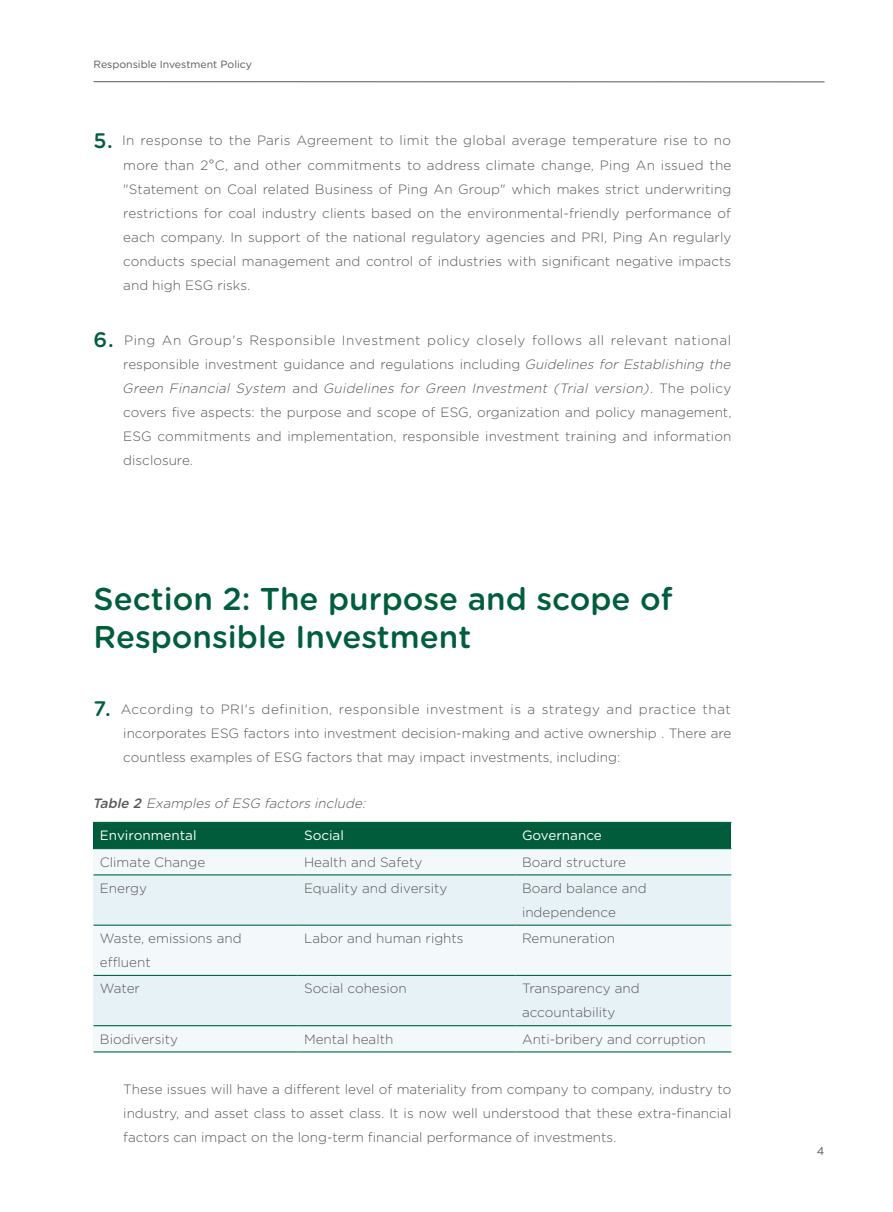
<style>
.page{position:relative;width:893px;height:1212px;background:#fff}
.page>*{position:absolute;margin:0;border:0;box-sizing:border-box;transform-origin:0 0}
.t1{font:500 31.5px/37.8px "Gotham Rounded";color:#005e3c}
.t2{font:300 13.5px/24px "Gotham Rounded";color:#595757}
.t3{font:italic 300 13.5px "Gotham Rounded";color:#595757}
.t4{font:13.5px "Gotham Rounded";color:#fff}
.t5{font:11.25px "Gotham Rounded";color:#595757}
.t6{font:10.5px "Gotham Rounded";color:#595757}
.s1{font-weight:500;font-size:21px;color:#005e3c}
.s2{font-style:italic}
.s3{font-weight:500}
</style>
<div class="page">
<hr style="left:94px;top:81px;width:730px;height:1px;background:#595757">
<div style="left:94px;top:849px;width:637px;height:203px;background:#f3f8fa"></div>
<div style="left:94px;top:875px;width:637px;height:50px;background:#e7f2f6"></div>
<div style="left:94px;top:976px;width:637px;height:50px;background:#e7f2f6"></div>
<div style="left:94px;top:822px;width:637px;height:27px;background:#005c3b"></div>
<hr style="left:94px;top:822px;width:204px;height:1px;background:#006a45">
<hr style="left:298px;top:822px;width:218px;height:1px;background:#006a45">
<hr style="left:516px;top:822px;width:215px;height:1px;background:#006a45">
<hr style="left:94px;top:848px;width:204px;height:1px;background:#006a45">
<hr style="left:298px;top:848px;width:218px;height:1px;background:#006a45">
<hr style="left:516px;top:848px;width:215px;height:1px;background:#006a45">
<hr style="left:94px;top:874px;width:204px;height:1px;background:#006a45">
<hr style="left:298px;top:874px;width:218px;height:1px;background:#006a45">
<hr style="left:516px;top:874px;width:215px;height:1px;background:#006a45">
<hr style="left:94px;top:924px;width:204px;height:2px;background:#006a45">
<hr style="left:298px;top:924px;width:218px;height:2px;background:#006a45">
<hr style="left:516px;top:924px;width:215px;height:2px;background:#006a45">
<hr style="left:94px;top:975px;width:204px;height:1px;background:#006a45">
<hr style="left:298px;top:975px;width:218px;height:1px;background:#006a45">
<hr style="left:516px;top:975px;width:215px;height:1px;background:#006a45">
<hr style="left:94px;top:1025px;width:204px;height:1px;background:#006a45">
<hr style="left:298px;top:1025px;width:218px;height:1px;background:#006a45">
<hr style="left:516px;top:1025px;width:215px;height:1px;background:#006a45">
<hr style="left:94px;top:1051px;width:204px;height:1px;background:#006a45">
<hr style="left:298px;top:1051px;width:218px;height:1px;background:#006a45">
<hr style="left:516px;top:1051px;width:215px;height:1px;background:#006a45">
<p class="t6" style="left:94px;top:58px;width:160px">Responsible Investment Policy</p>
<p class="t2" style="left:123px;top:128px;width:610px;text-align:justify;text-indent:-30px"><span class="s1">5.</span> In response to the Paris Agreement to limit the global average temperature rise to no more than 2°C, and other commitments to address climate change, Ping An issued the "Statement on Coal related Business of Ping An Group" which makes strict underwriting restrictions for coal industry clients based on the environmental-friendly performance of each company. In support of the national regulatory agencies and PRI, Ping An regularly conducts special management and control of industries with significant negative impacts and high ESG risks.</p>
<p class="t2" style="left:122px;top:328px;width:613px;text-indent:-29px"><span class="s1">6.</span> Ping An Group's Responsible Investment policy closely follows all relevant national responsible investment guidance and regulations including <span class="s2">Guidelines for Establishing the Green Financial System</span> a n d <span class="s2">Guidelines for Green Investment (Trial version)</span>. T h e p o l i c y covers five aspects: the purpose and scope of ESG, organization and policy management, ESG commitments and implementation, responsible investment training and information disclosure.</p>
<h1 class="t1" style="left:94px;top:579px;width:580px">Section 2: The purpose and scope of<br>Responsible Investment</h1>
<p class="t2" style="left:123px;top:696px;width:610px;text-align:justify;text-indent:-30px"><span class="s1">7.</span> According to PRI's definition, responsible investment is a strategy and practice that incorporates ESG factors into investment decision-making and active ownership . There are countless examples of ESG factors that may impact investments, including:</p>
<p class="t3" style="left:93px;top:794px;width:278px"><span class="s3">Table 2</span> Examples ofESG factors include:</p>
<p class="t4" style="left:100px;top:826px;width:98px">Environmental</p>
<p class="t4" style="left:304px;top:826px;width:41px">Social</p>
<p class="t4" style="left:522px;top:826px;width:81px">Governance</p>
<p class="t2" style="left:100px;top:849px;width:107px">Climate Change</p>
<p class="t2" style="left:304px;top:849px;width:120px">Health and Safety</p>
<p class="t2" style="left:522px;top:849px;width:106px">Board structure</p>
<p class="t2" style="left:100px;top:875px;width:49px">Energy</p>
<p class="t2" style="left:304px;top:875px;width:145px">Equality and diversity</p>
<p class="t2" style="left:522px;top:875px;width:126px">Board balance and independence</p>
<p class="t2" style="left:100px;top:926px;width:143px">Waste, emissions and effluent</p>
<p class="t2" style="left:304px;top:926px;width:161px">Labor and human rights</p>
<p class="t2" style="left:522px;top:926px;width:95px">Remuneration</p>
<p class="t2" style="left:100px;top:976px;width:42px">Water</p>
<p class="t2" style="left:304px;top:976px;width:104px">Social cohesion</p>
<p class="t2" style="left:522px;top:976px;width:119px">Transparency and accountability</p>
<p class="t2" style="left:100px;top:1026px;width:80px">Biodiversity</p>
<p class="t2" style="left:304px;top:1026px;width:91px">Mental health</p>
<p class="t2" style="left:522px;top:1026px;width:185px">Anti-bribery and corruption</p>
<p class="t2" style="left:123px;top:1076px;width:609px;text-align:justify">These issues will have a different level of materiality from company to company, industry to industry, and asset class to asset class. It is now well understood that these extra-financial factors can impact on the long-term financial performance of investments.</p>
<p class="t5" style="left:817px;top:1143px;width:9px">4</p>
</div>
